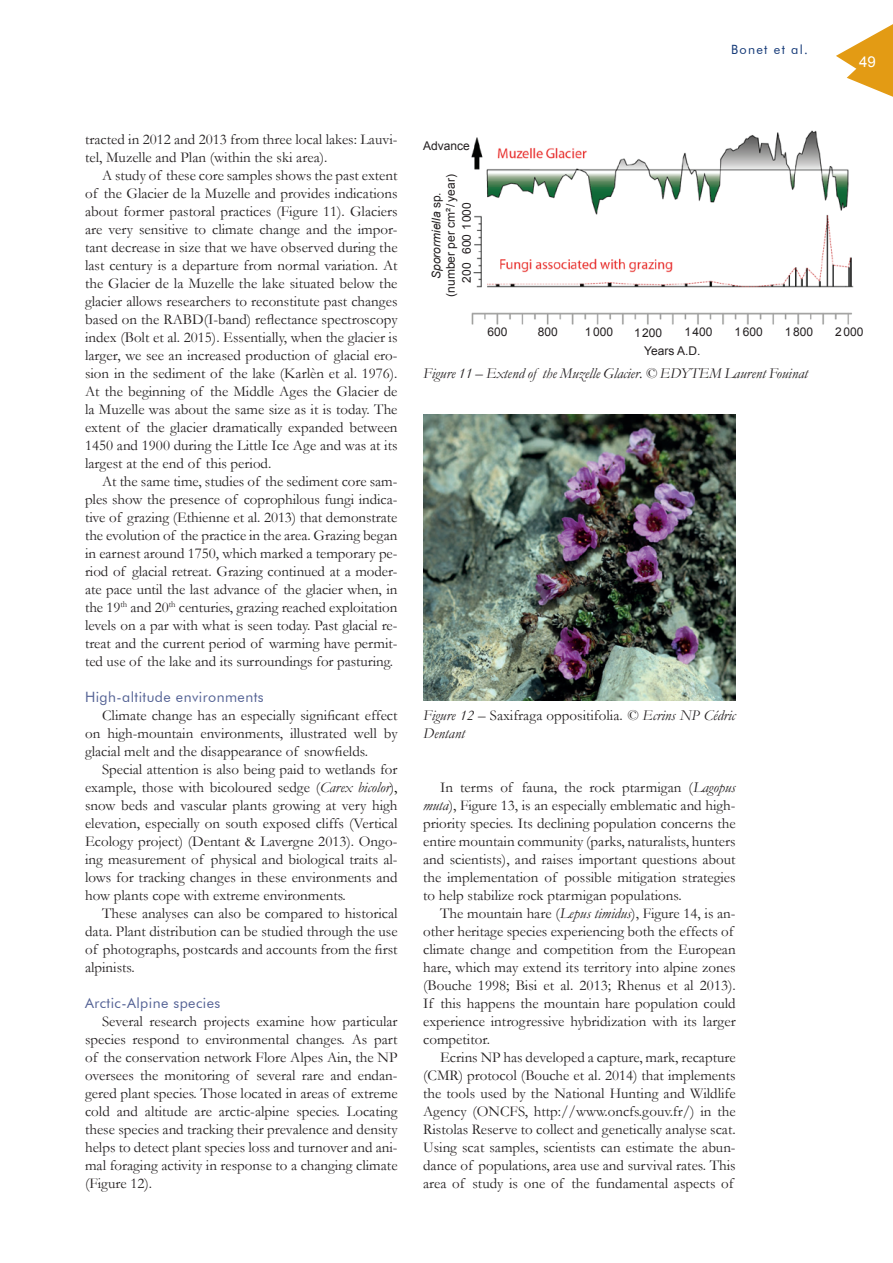
<style>
.page{position:relative;width:893px;height:1263px;background:#fff}
.page>*{position:absolute;margin:0;border:0;box-sizing:border-box;transform-origin:0 0}
.t1{font:15px/18px "Garamond";color:#231f20;text-align:justify}
.t2{font:italic 15px/18px "Garamond";color:#231f20}
.t3{font:15px "Arial";color:#fff}
.t4{font:14.25px "Futura BT";letter-spacing:.03em;color:#536194}
.t5{font:12.75px "Futura BT";letter-spacing:.1em;color:#143977}
.t6{font:12px/14.4px "Arial";color:#231f20;text-align:center}
.s1{font-style:italic}
.s2{color:#040503}
.s3{font-style:normal}
</style>
<div class="page">
<svg style="left:836px;top:24px;width:57px;height:73px"></svg>
<img style="left:423px;top:414px;width:313px;height:286px">
<img style="left:471px;top:130px;width:383px;height:195px">
<div style="left:462px;top:197px;width:10px;height:93px;background:#fff"></div>
<p class="t5" style="left:731px;top:42px;width:78px">Bonet et al.</p>
<p class="t3" style="left:859px;top:52px;width:18px">49</p>
<p class="t1" style="left:85px;top:130px;width:314px">tracted in 2012 and 2013 from three local lakes: Lauvi&shy;tel, Muzelle and Plan (within the ski area).</p>
<p class="t1" style="left:85px;top:166px;width:314px;text-indent:17px">A study of these core samples shows the past extent of the Glacier de la Muzelle and provides indications about former pastoral practices (Figure 11). Glaciers are very sensitive to climate change and the impor&shy;tant decrease in size that we have observed during the last century is a departure from normal variation. At the Glacier de la Muzelle the lake situated below the glacier allows researchers to reconstitute past changes based on the RABD(I-band) reflectance spectroscopy index (Bolt et al. 2015). Essentially, when the glacier is larger, we see an increased production of glacial ero&shy;sion in the sediment of the lake (Karlèn et al. 1976).<br>At the beginning of the Middle Ages the Glacier de la Muzelle was about the same size as it is today. The extent of the glacier dramatically expanded between 1450 and 1900 during the Little Ice Age and was at its largest at the end of this period.</p>
<p class="t1" style="left:85px;top:472px;width:314px;text-indent:17px">At the same time, studies of the sediment core sam&shy;ples show the presence of coprophilous fungi indica&shy;tive of grazing (Ethienne et al. 2013) that demonstrate the evolution of the practice in the area. Grazing began in earnest around 1750, which marked a temporary pe&shy;riod of glacial retreat. Grazing continued at a moder&shy;ate pace until the last advance of the glacier when, in the 19<sup>th</sup> and 20<sup>th</sup> centuries, grazing reached exploitation levels on a par with what is seen today. Past glacial re&shy;treat and the current period of warming have permit&shy;ted use of the lake and its surroundings for pasturing.</p>
<p class="t4" style="left:85px;top:688px;width:180px">High-altitude environments</p>
<p class="t1" style="left:85px;top:706px;width:314px;text-indent:17px">Climate change has an especially significant effect on high-mountain environments, illustrated well by glacial melt and the disappearance of snowfields.</p>
<p class="t1" style="left:85px;top:760px;width:314px;text-indent:17px">Special attention is also being paid to wetlands for example, those with bicoloured sedge (<span class="s1">Carex bicolor</span>)<span class="s2">, </span>snow beds and vascular plants growing at very high elevation, especially on south exposed cliffs (Vertical Ecology project) (Dentant &amp; Lavergne 2013). Ongo&shy;ing measurement of physical and biological traits al&shy;lows for tracking changes in these environments and how plants cope with extreme environments.</p>
<p class="t1" style="left:85px;top:904px;width:314px;text-indent:17px">These analyses can also be compared to historical data. Plant distribution can be studied through the use of photographs, postcards and accounts from the first alpinists.</p>
<p class="t4" style="left:85px;top:994px;width:137px">Arctic-Alpine species</p>
<p class="t1" style="left:85px;top:1012px;width:314px;text-indent:17px">Several research projects examine how particular species respond to environmental changes. As part of the conservation network Flore Alpes Ain, the NP oversees the monitoring of several rare and endan&shy;gered plant species. Those located in areas of extreme cold and altitude are arctic-alpine species. Locating these species and tracking their prevalence and density helps to detect plant species loss and turnover and ani&shy;mal foraging activity in response to a changing climate (Figure 12).</p>
<p class="t6" style="left:423px;top:139px;width:48px">Advance</p>
<p class="t6" style="left:429px;top:297px;width:124px;rotate:-90deg"><span class="s1">Sporormiella</span> sp. (number per cm²/year)</p>
<p class="t6" style="left:460px;top:283px;width:82px;rotate:-90deg">200 600 1000</p>
<p class="t6" style="left:487px;top:325px;width:22px">600</p>
<p class="t6" style="left:538px;top:325px;width:22px">800</p>
<p class="t6" style="left:585px;top:325px;width:30px">1000</p>
<p class="t6" style="left:634px;top:326px;width:30px">1200</p>
<p class="t6" style="left:684px;top:325px;width:30px">1400</p>
<p class="t6" style="left:735px;top:325px;width:30px">1600</p>
<p class="t6" style="left:785px;top:325px;width:30px">1800</p>
<p class="t6" style="left:835px;top:325px;width:30px">2000</p>
<p class="t6" style="left:644px;top:343px;width:58px">Years A.D.</p>
<p class="t2" style="left:423px;top:364px;width:386px">Figure 11 – Extend of the Muzelle Glacier. © EDYTEM Laurent Fouinat</p>
<p class="t2" style="left:423px;top:706px;width:314px">Figure 12 – <span class="s3">Saxifraga oppositifolia.</span> © Ecrins NP Cédric<br>Dentant</p>
<p class="t1" style="left:423px;top:778px;width:314px;text-indent:17px">In terms of fauna, the rock ptarmigan (<span class="s1">Lagopus muta</span>), Figure 13, is an especially emblematic and high&shy;priority species. Its declining population concerns the entire mountain community (parks, naturalists, hunters and scientists), and raises important questions about the implementation of possible mitigation strategies to help stabilize rock ptarmigan populations.</p>
<p class="t1" style="left:423px;top:904px;width:314px;text-align:left;text-indent:17px">The mountain hare (<span class="s1">Lepus timidus</span>), Figure 14, is an&shy;other heritage species experiencing both the effects of climate change and competition from the European hare, which may extend its territory into alpine zones (Bouche 1998; Bisi et al. 2013; Rhenus et al 2013).<br>If this happens the mountain hare population could experience introgressive hybridization with its larger competitor.</p>
<p class="t1" style="left:423px;top:1048px;width:314px;text-indent:17px">Ecrins NP has developed a capture, mark, recapture (CMR) protocol (Bouche et al. 2014) that implements the tools used by the National Hunting and Wildlife Agency (ONCFS, http://www.oncfs.gouv.fr/) in the Ristolas Reserve to collect and genetically analyse scat.<br>Using scat samples, scientists can estimate the abun&shy;dance of populations, area use and survival rates. This area of study is one of the fundamental aspects of</p>
</div>
